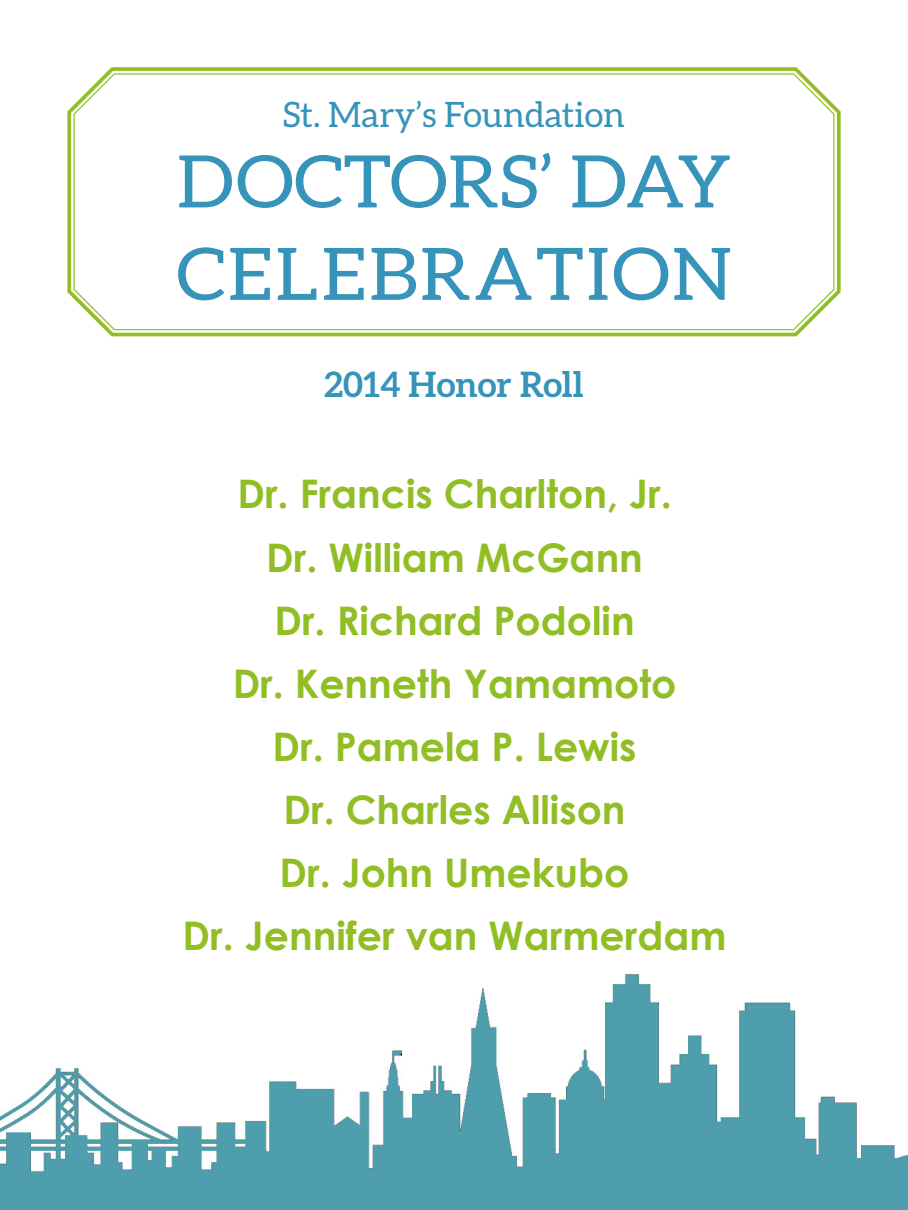
<style>
.page{position:relative;width:908px;height:1210px;background:#fff}
.page>*{position:absolute;margin:0;border:0;box-sizing:border-box;transform-origin:0 0}
.t1{font:72.38px/92.4px "Aleo";letter-spacing:.03em;color:#3693b9;scale:1.06 1}
.t2{font:700 39.38px "Century Gothic";color:#91be25}
.t3{font:35px "Aleo";color:#3693b9}
.t4{font:700 35px "Aleo";color:#3693b9}
</style>
<div class="page">
<svg style="left:67px;top:67px;width:774px;height:270px"></svg>
<svg style="left:73px;top:72px;width:761px;height:259px"></svg>
<img style="left:0;top:974px;width:907px;height:235px">
<p class="t3" style="left:283px;top:95px;width:343px">St. Mary’s Foundation</p>
<p class="t1" style="left:176px;top:134px;width:525px">DOCTORS’ DAY<br>CELEBRATION</p>
<p class="t4" style="left:324px;top:364px;width:261px">2014 Honor Roll</p>
<p class="t2" style="left:237px;top:464px;width:435px">Dr. Francis Charlton, Jr.</p>
<p class="t2" style="left:266px;top:527px;width:378px">Dr. William McGann</p>
<p class="t2" style="left:274px;top:590px;width:361px">Dr. Richard Podolin</p>
<p class="t2" style="left:232px;top:653px;width:445px">Dr. Kenneth Yamamoto</p>
<p class="t2" style="left:272px;top:716px;width:365px">Dr. Pamela P. Lewis</p>
<p class="t2" style="left:283px;top:779px;width:343px">Dr. Charles Allison</p>
<p class="t2" style="left:279px;top:842px;width:351px">Dr. John Umekubo</p>
<p class="t2" style="left:182px;top:905px;width:545px">Dr. Jennifer van Warmerdam</p>
</div>
